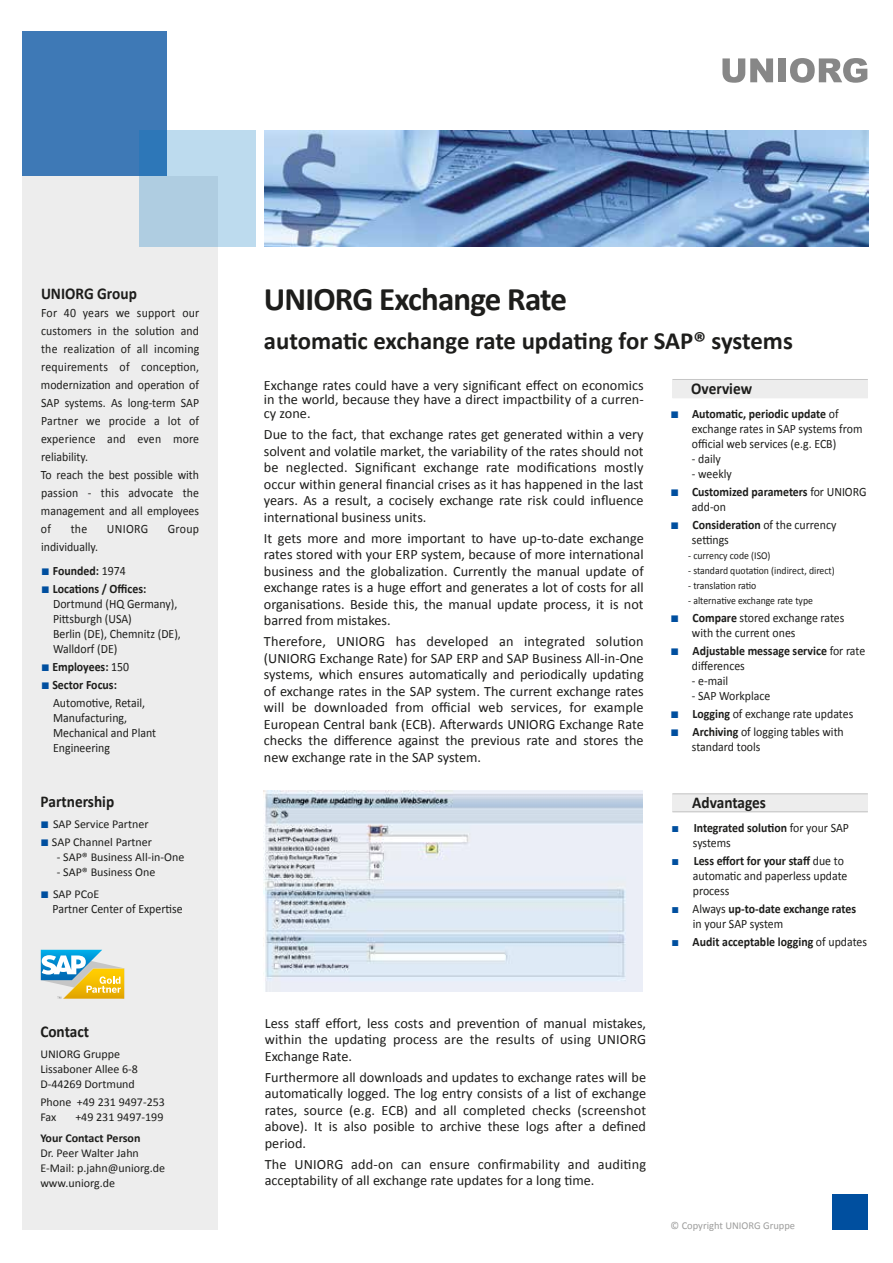
<style>
.page{position:relative;width:893px;height:1263px;background:#fff}
.page>*{position:absolute;margin:0;border:0;box-sizing:border-box;transform-origin:0 0}
.t1{font:700 33px "Calibri";letter-spacing:-.025em;color:#1d1d1b}
.t2{font:700 24.75px "Calibri";color:#1d1d1b}
.t3{font:700 16.5px "Calibri";color:#1d1d1b;scale:.93 1}
.t4{font:14.25px/16.5px "Calibri";color:#1d1d1b;text-align:justify}
.t5{font:12.75px/15px "Calibri";color:#1d1d1b;scale:.93 1}
.t6{font:700 12.75px/15px "Calibri";color:#1d1d1b;scale:.93 1}
.t7{font:12px/15px "Calibri";color:#1d1d1b}
.t8{font:700 12px "Calibri";color:#1d1d1b}
.t9{font:10.5px "Calibri";color:#1d1d1b;scale:.93 1}
.t10{font:10.5px "Calibri";color:#9d9d9c}
.s1{font-family:"Arial";font-weight:400;font-size:14.25px;color:#004f9f}
.s2{font-weight:400}
.s3{font-family:"Arial";font-size:14.25px;color:#004f9f}
.s4{font-weight:700}
.s5{font-family:"Arial";font-weight:400;color:#004f9f}
.s6{font-family:"Arial";color:#004f9f}
</style>
<div class="page">
<div style="left:22px;top:176px;width:196px;height:1053px;background:#ededed"></div>
<svg style="left:722px;top:58px;width:51px;height:25px"></svg>
<div style="left:778px;top:58px;width:8px;height:24px;background:#878787"></div>
<svg style="left:790px;top:58px;width:77px;height:25px"></svg>
<div style="left:833px;top:1194px;width:35px;height:35px;background:#004f9f"></div>
<div style="left:22px;top:31px;width:145px;height:145px;background:#3e79b6"></div>
<svg style="left:140px;top:130px;width:116px;height:116px;background:#aacce3"></svg>
<svg style="left:41px;top:950px;width:83px;height:49px"></svg>
<hr style="left:672px;top:379px;width:196px;height:1px;background:#c6c6c6">
<hr style="left:672px;top:397px;width:196px;height:1px;background:#c6c6c6">
<div style="left:672px;top:380px;width:196px;height:17px;background:#ededed"></div>
<div style="left:672px;top:794px;width:196px;height:17px;background:#ededed"></div>
<hr style="left:672px;top:793px;width:196px;height:1px;background:#c6c6c6">
<hr style="left:672px;top:811px;width:196px;height:1px;background:#c6c6c6">
<img style="left:265px;top:130px;width:603px;height:116px">
<img style="left:263px;top:791px;width:380px;height:200px">
<p class="t3" style="left:41px;top:283px;width:105px">UNIORG Group</p>
<p class="t5" style="left:41px;top:304px;width:172px;line-height:18px">For 40 years we support our customers in the solution and the realization of all incoming requirements of conception, modernization and operation of<br>SAP systems. As long-term SAP<br>Partner we procide a lot of experience and even more reliability.<br>To reach the best possible with passion - this advocate the management and all employees of</p>
<p class="t5" style="left:71px;top:522px;width:19px">the</p>
<p class="t5" style="left:107px;top:522px;width:46px">UNIORG</p>
<p class="t5" style="left:168px;top:522px;width:35px">Group</p>
<p class="t5" style="left:41px;top:540px;width:63px">individually.</p>
<p class="t6" style="left:41px;top:564px;width:93px"><span class="s1">■</span> Founded: <span class="s2">1974</span></p>
<p class="t5" style="left:53px;top:582px;width:139px;text-indent:-12px"><span class="s3">■</span> <span class="s4">Locations / Offices:<br></span>Dortmund (HQ Germany),<br>Pittsburgh (USA)<br>Berlin (DE), Chemnitz (DE),<br>Walldorf (DE)</p>
<p class="t6" style="left:41px;top:660px;width:96px"><span class="s1">■</span> Employees: <span class="s2">150</span></p>
<p class="t5" style="left:53px;top:676px;width:100px;line-height:18px;text-indent:-12px"><span class="s3">■</span> <span class="s4">Sector Focus:<br></span>Automotive, Retail,</p>
<p class="t5" style="left:53px;top:711px;width:112px">Manufacturing,<br>Mechanical and Plant<br>Engineering</p>
<p class="t3" style="left:41px;top:791px;width:81px">Partnership</p>
<p class="t7" style="left:41px;top:817px;width:109px"><span class="s3">■</span> SAP Service Partner</p>
<p class="t7" style="left:41px;top:835px;width:113px"><span class="s3">■</span> SAP Channel Partner</p>
<p class="t7" style="left:57px;top:850px;width:129px">- SAP® Business All-in-One</p>
<p class="t7" style="left:57px;top:865px;width:100px">- SAP® Business One</p>
<p class="t7" style="left:41px;top:886px;width:60px"><span class="s3">■</span> SAP PCoE</p>
<p class="t5" style="left:53px;top:901px;width:141px">Partner Center of Expertise</p>
<p class="t3" style="left:40px;top:1020px;width:54px">Contact</p>
<p class="t7" style="left:40px;top:1046px;width:99px">UNIORG Gruppe<br>Lissaboner Allee 6-8<br>D-44269 Dortmund</p>
<p class="t7" style="left:40px;top:1094px;width:126px">Phone +49 231 9497-253<br>Fax</p>
<p class="t7" style="left:75px;top:1109px;width:90px">+49 231 9497-199</p>
<p class="t8" style="left:40px;top:1130px;width:102px">Your Contact Person</p>
<p class="t7" style="left:40px;top:1145px;width:126px">Dr. Peer Walter Jahn<br>E-Mail: p.jahn@uniorg.de www.uniorg.de</p>
<h1 class="t1" style="left:264px;top:278px;width:305px">UNIORG Exchange Rate</h1>
<h2 class="t2" style="left:264px;top:325px;width:530px">automatic exchange rate updating for SAP® systems</h2>
<p class="t4" style="left:264px;top:378px;width:381px;line-height:14.2px">Exchange rates could have a very significant effect on economics in the world, because they have a direct impactbility of a curren&shy;cy zone.</p>
<p class="t4" style="left:264px;top:426px;width:381px">Due to the fact, that exchange rates get generated within a very solvent and volatile market, the variability of the rates should not be neglected. Significant exchange rate modifications mostly occur within general financial crises as it has happened in the last years. As a result, a cocisely exchange rate risk could influence international business units.</p>
<p class="t4" style="left:264px;top:530px;width:381px">It gets more and more important to have up-to-date exchange rates stored with your ERP system, because of more international business and the globalization. Currently the manual update of exchange rates is a huge effort and generates a lot of costs for all organisations. Beside this, the manual update process, it is not barred from mistakes.</p>
<p class="t4" style="left:264px;top:633px;width:381px">Therefore, UNIORG has developed an integrated solution (UNIORG Exchange Rate) for SAP ERP and SAP Business All-in-One systems, which ensures automatically and periodically updating of exchange rates in the SAP system. The current exchange rates will be downloaded from official web services, for example European Central bank (ECB). Afterwards UNIORG Exchange Rate checks the difference against the previous rate and stores the new exchange rate in the SAP system.</p>
<p class="t3" style="left:691px;top:378px;width:67px">Overview</p>
<p class="t5" style="left:692px;top:406px;width:185px;text-indent:-21px"><span class="s3">■</span> <span class="s4">Automatic, periodic update</span> of exchange rates in SAP systems from official web services (e.g. ECB)</p>
<p class="t5" style="left:692px;top:451px;width:33px">- daily</p>
<p class="t5" style="left:692px;top:466px;width:44px">- weekly</p>
<p class="t6" style="left:692px;top:484px;width:189px;text-indent:-21px"><span class="s1">■</span> Customized parameters <span class="s2">for UNIORG add-on</span></p>
<p class="t5" style="left:692px;top:517px;width:157px;text-indent:-21px"><span class="s3">■</span> <span class="s4">Consideration</span> of the currency settings</p>
<p class="t9" style="left:688px;top:549px;width:90px">- currency code (ISO)</p>
<p class="t9" style="left:688px;top:564px;width:159px">- standard quotation (indirect, direct)</p>
<p class="t9" style="left:688px;top:579px;width:75px">- translation ratio</p>
<p class="t9" style="left:688px;top:594px;width:136px">- alternative exchange rate type</p>
<p class="t5" style="left:692px;top:610px;width:165px;text-indent:-21px"><span class="s3">■</span> <span class="s4">Compare</span> stored exchange rates with the current ones</p>
<p class="t6" style="left:692px;top:643px;width:188px;text-indent:-21px"><span class="s1">■</span> Adjustable message service <span class="s2">for rate differences</span></p>
<p class="t5" style="left:692px;top:673px;width:41px">- e-mail</p>
<p class="t5" style="left:692px;top:688px;width:86px">- SAP Workplace</p>
<p class="t5" style="left:670px;top:706px;width:198px"><span class="s3">■</span> <span class="s4">Logging</span> of exchange rate updates</p>
<p class="t5" style="left:692px;top:724px;width:165px;text-indent:-21px"><span class="s3">■</span> <span class="s4">Archiving</span> of logging tables with standard tools</p>
<p class="t3" style="left:692px;top:792px;width:81px">Advantages</p>
<p class="t6" style="left:693px;top:820px;width:169px;text-indent:-21px"><span class="s5">■</span> Integrated solution <span class="s2">for your SAP systems</span></p>
<p class="t5" style="left:693px;top:853px;width:168px;text-indent:-21px"><span class="s6">■</span> <span class="s4">Less effort for your staff</span> due to automatic and paperless update process</p>
<p class="t6" style="left:693px;top:901px;width:177px;text-indent:-21px"><span class="s5">■</span> <span class="s2">Always</span> up-to-date exchange rates <span class="s2">in your SAP system</span></p>
<p class="t6" style="left:672px;top:934px;width:212px"><span class="s5">■</span> Audit acceptable logging <span class="s2">of updates</span></p>
<p class="t4" style="left:265px;top:1014px;width:383px">Less staff effort, less costs and prevention of manual mistakes, within the updating process are the results of using UNIORG Exchange Rate.</p>
<p class="t4" style="left:265px;top:1068px;width:383px">Furthermore all downloads and updates to exchange rates will be automatically logged. The log entry consists of a list of exchange rates, source (e.g. ECB) and all completed checks (screenshot above). It is also posible to archive these logs after a defined period.</p>
<p class="t4" style="left:265px;top:1155px;width:383px">The UNIORG add-on can ensure confirmability and auditing acceptability of all exchange rate updates for a long time.</p>
<p class="t10" style="left:670px;top:1219px;width:126px">© Copyright UNIORG Gruppe</p>
</div>
